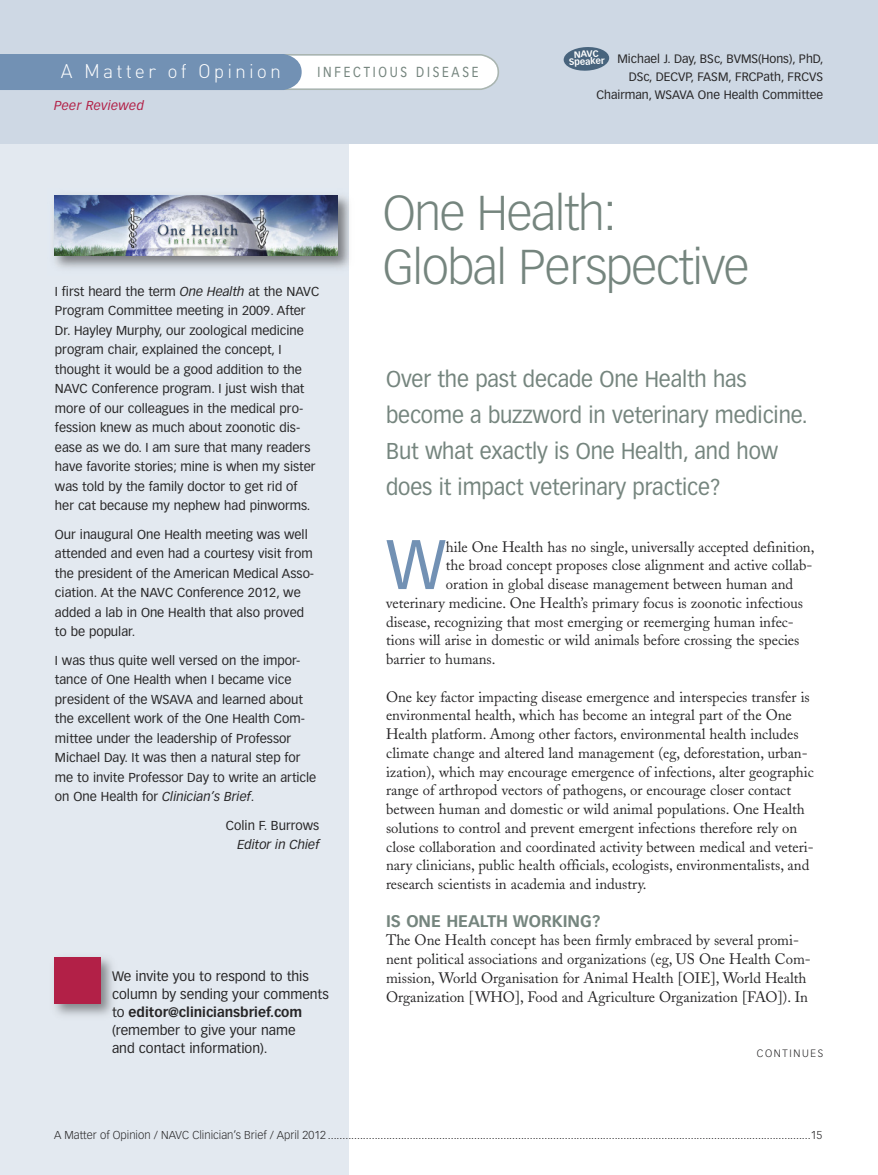
<style>
.page{position:relative;width:878px;height:1175px;background:#fff}
.page>*{position:absolute;margin:0;border:0;box-sizing:border-box;transform-origin:0 0}
.t1{font:68.7px "Vectora LT Std";color:#7291b4}
.t2{font:300 48px/54px "Vectora LT Std";letter-spacing:-.025em;color:#75857e}
.t3{font:22.5px/36px "Vectora LT Std";letter-spacing:-.005em;color:#75857e;scale:.95 1}
.t4{font:300 19.5px "DIN";letter-spacing:.155em;color:#fff}
.t5{font:700 16.5px "Vectora LT Std";color:#75857e}
.t6{font:15px/18.8px "Adobe Caslon";color:#272627}
.t7{font:14.25px "Vectora LT Std";letter-spacing:.22em;color:#75857e;scale:.85 1}
.t8{font:13.5px/18px "Vectora LT Std";color:#272627}
.t9{font:12.75px/19.5px "Vectora LT Std";color:#272627}
.t10{font:italic 12.75px "Vectora LT Std";color:#272627}
.t11{font:italic 12.75px "Vectora LT Std";letter-spacing:.03em;color:#b22047}
.t12{font:12px/18px "Vectora LT Std";color:#272627;text-align:right}
.t13{font:300 11.25px "Vectora LT Std";color:#272627}
.t14{font:300 10.5px "Vectora LT Std";letter-spacing:.155em;color:#272627}
.t15{font:700 9px/7.5px "Vectora LT Std";color:#fff;text-align:center}
.s1{font-style:italic}
.s2{font-weight:700}
</style>
<div class="page">
<div style="left:0;top:139px;width:349px;height:1035px;background:#e3e9f0"></div>
<div style="left:0;top:0;width:878px;height:144px;background:#ced8e4"></div>
<svg style="left:0;top:54px;width:499px;height:36px;background:#a7bace"></svg>
<img style="left:54px;top:195px;width:295px;height:74px">
<img style="left:54px;top:195px;width:283px;height:61px">
<img style="left:54px;top:957px;width:58px;height:59px">
<div style="left:54px;top:957px;width:46px;height:46px;background:#b22047"></div>
<svg style="left:563px;top:47px;width:46px;height:24px"></svg>
<h3 class="t4" style="left:61px;top:59px;width:222px">A Matter of Opinion</h3>
<p class="t11" style="left:54px;top:100px;width:91px">Peer Reviewed</p>
<p class="t7" style="left:317px;top:66px;width:191px">INFECTIOUS DISEASE</p>
<p class="t15" style="left:568px;top:52px;width:37px;rotate:-3deg">NAVC<br>Speaker</p>
<p class="t12" style="left:596px;top:51px;width:229px">Michael J. Day, BSc, BVMS(Hons), PhD,<br>DSc, DECVP, FASM, FRCPath, FRCVS<br>Chairman, WSAVA One Health Committee</p>
<p class="t9" style="left:55px;top:282px;width:266px">I first heard the term <span class="s1">One Health</span> at the NAVC Program Committee meeting in 2009. After Dr. Hayley Murphy, our zoological medicine program chair, explained the concept, I thought it would be a good addition to the NAVC Conference program. I just wish that more of our colleagues in the medical pro&shy;fession knew as much about zoonotic dis&shy;ease as we do. I am sure that many readers have favorite stories; mine is when my sister was told by the family doctor to get rid of her cat because my nephew had pinworms.</p>
<p class="t9" style="left:55px;top:525px;width:261px">Our inaugural One Health meeting was well attended and even had a courtesy visit from the president of the American Medical Asso&shy;ciation. At the NAVC Conference 2012, we added a lab in One Health that also proved to be popular.</p>
<p class="t9" style="left:55px;top:651px;width:263px">I was thus quite well versed on the impor&shy;tance of One Health when I became vice president of the WSAVA and learned about the excellent work of the One Health Com&shy;mittee under the leadership of Professor Michael Day. It was then a natural step for me to invite Professor Day to write an article on One Health for <span class="s1">Clinician’s Brief</span>.</p>
<p class="t9" style="left:226px;top:816px;width:95px">Colin F. Burrows</p>
<p class="t10" style="left:237px;top:839px;width:83px">Editor in Chief</p>
<p class="t8" style="left:112px;top:967px;width:218px">We invite you to respond to this column by sending your comments to <span class="s2">editor@cliniciansbrief.com </span>(remember to give your name<br>and contact information).</p>
<h2 class="t2" style="left:382px;top:189px;width:368px">One Health:<br>Global Perspective</h2>
<h3 class="t3" style="left:386px;top:362px;width:445px">Over the past decade One Health has become a buzzword in veterinary medicine.<br>But what exactly is One Health, and how does it impact veterinary practice?</h3>
<h1 class="t1" style="left:386px;top:535px;width:61px">W</h1>
<p class="t6" style="left:446px;top:539px;width:370px">hile One Health has no single, universally accepted definition,</p>
<p class="t6" style="left:446px;top:557px;width:368px">the broad concept proposes close alignment and active collab-</p>
<p class="t6" style="left:446px;top:576px;width:349px">oration in global disease management between human and</p>
<p class="t6" style="left:386px;top:595px;width:418px">veterinary medicine. One Health’s primary focus is zoonotic infectious</p>
<p class="t6" style="left:386px;top:614px;width:409px">disease, recognizing that most emerging or reemerging human infec-</p>
<p class="t6" style="left:386px;top:632px;width:415px">tions will arise in domestic or wild animals before crossing the species</p>
<p class="t6" style="left:386px;top:651px;width:111px">barrier to humans.</p>
<p class="t6" style="left:386px;top:689px;width:429px">One key factor impacting disease emergence and interspecies transfer is environmental health, which has become an integral part of the One Health platform. Among other factors, environmental health includes climate change and altered land management (eg, deforestation, urban&shy;ization), which may encourage emergence of infections, alter geographic range of arthropod vectors of pathogens, or encourage closer contact between human and domestic or wild animal populations. One Health solutions to control and prevent emergent infections therefore rely on close collaboration and coordinated activity between medical and veteri&shy;nary clinicians, public health officials, ecologists, environmentalists, and research scientists in academia and industry.</p>
<p class="t5" style="left:386px;top:913px;width:216px">IS ONE HEALTH WORKING?</p>
<p class="t6" style="left:386px;top:932px;width:426px">The One Health concept has been firmly embraced by several promi&shy;nent political associations and organizations (eg, US One Health Com&shy;mission, World Organisation for Animal Health [OIE], World Health Organization [WHO], Food and Agriculture Organization [FAO]). In</p>
<p class="t14" style="left:756px;top:1049px;width:68px">CONTINUES</p>
<p class="t13" style="left:54px;top:1129px;width:769px">A Matter of Opinion / NAVC Clinician’s Brief / April 2012 .....................................................................................................................................................................15</p>
</div>
